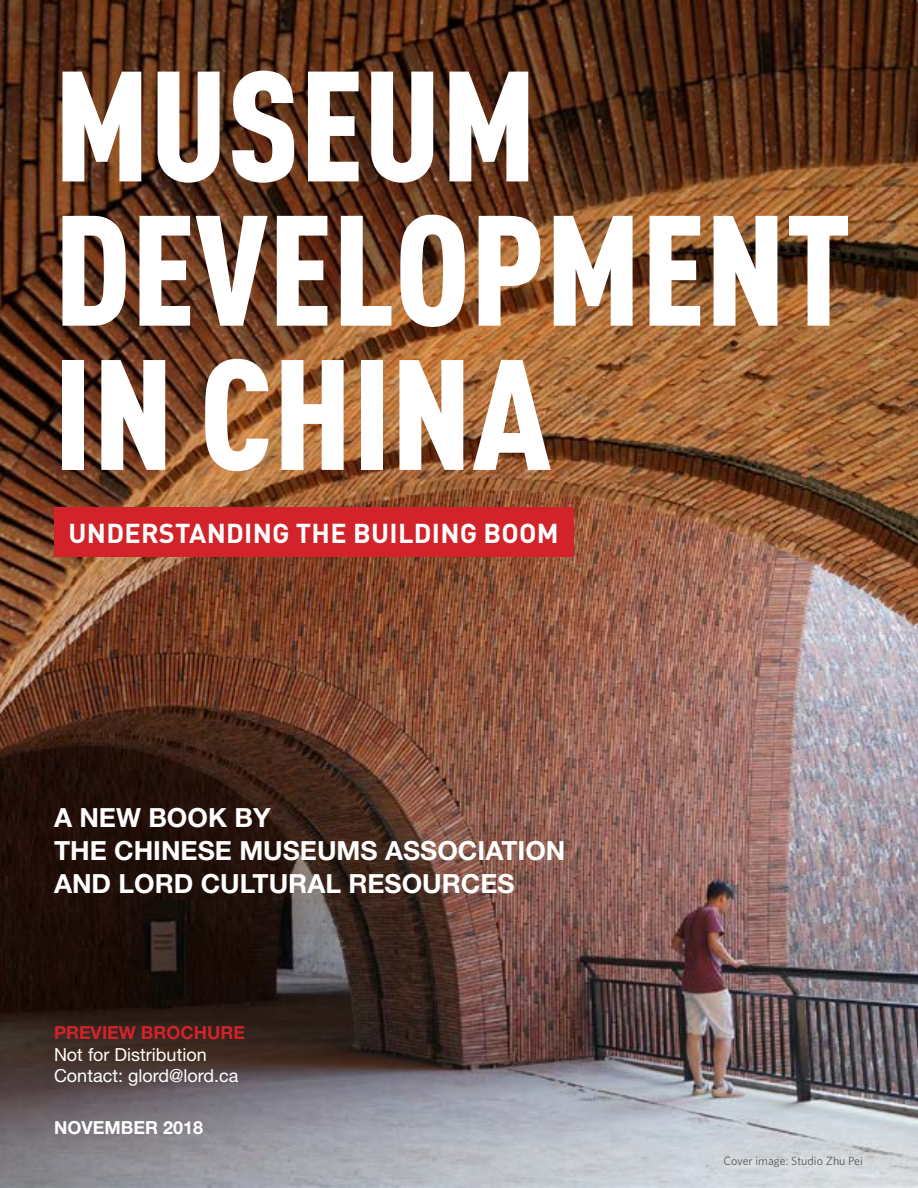
<style>
.page{position:relative;width:918px;height:1188px;background:#fff}
.page>*{position:absolute;margin:0;border:0;box-sizing:border-box;transform-origin:0 0}
.t1{font:900 154.35px/144.3px "DIN Cond";color:#fff}
.t2{font:700 27px "DIN Pro";letter-spacing:.01em;color:#fff}
.t3{font:700 26.4px/33px "Helvetica Neue LT Std";color:#fff}
.t4{font:18px/21.6px "Helvetica Neue LT Std";color:#fff}
.t5{font:700 18px "Helvetica Neue LT Std";color:#d2232a}
.t6{font:700 18px "Helvetica Neue LT Std";color:#fff}
.t7{font:12px "Whitney HTF";color:#58595b}
</style>
<div class="page">
<img style="left:0;top:0;width:918px;height:1188px">
<div style="left:54px;top:508px;width:519px;height:49px;background:#d2232a"></div>
<h1 class="t1" style="left:54px;top:49px;width:799px">MUSEUM<br>DEVELOPMENT<br>IN CHINA</h1>
<p class="t2" style="left:69px;top:515px;width:492px">UNDERSTANDING THE BUILDING BOOM</p>
<p class="t3" style="left:54px;top:800px;width:513px">A NEW BOOK BY<br>THE CHINESE MUSEUMS ASSOCIATION<br>AND LORD CULTURAL RESOURCES</p>
<p class="t5" style="left:54px;top:1022px;width:193px">PREVIEW BROCHURE</p>
<p class="t4" style="left:54px;top:1043px;width:186px">Not for Distribution<br>Contact: glord@lord.ca</p>
<p class="t6" style="left:54px;top:1116px;width:151px">NOVEMBER 2018</p>
<p class="t7" style="left:724px;top:1154px;width:141px">Cover image: Studio Zhu Pei</p>
</div>
